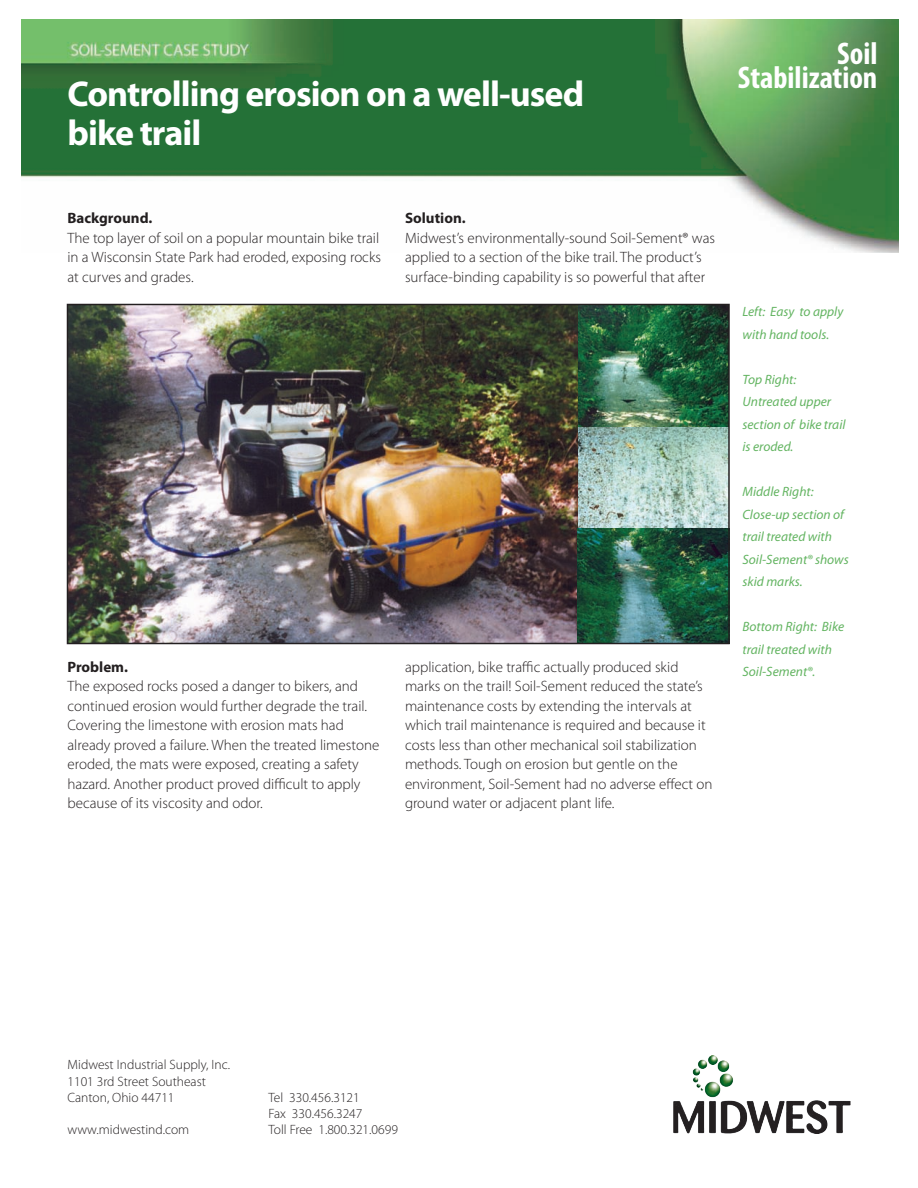
<style>
.page{position:relative;width:918px;height:1188px;background:#fff}
.page>*{position:absolute;margin:0;border:0;box-sizing:border-box;transform-origin:0 0}
.t1{font:700 36px "Myriad Pro";letter-spacing:-.025em;color:#fff}
.t2{font:700 condensed 31.5px "Myriad Pro";color:#fff}
.t3{font:300 15px/19.5px "Myriad Pro";color:#231f20}
.t4{font:700 15px "Myriad Pro";color:#231f20}
.t5{font:italic 13.5px/22.5px "Myriad Pro";color:#63b461}
.t6{font:300 13.5px "Myriad Pro";color:#231f20}
</style>
<div class="page">
<img style="left:21px;top:20px;width:877px;height:232px">
<img style="left:698px;top:1055px;width:31px;height:17px">
<img style="left:70px;top:307px;width:657px;height:334px">
<div style="left:67px;top:304px;width:663px;height:340px;border:2px solid #231f20"></div>
<p class="t1" style="left:68px;top:71px;width:518px">Controlling erosion on a well-used</p>
<p class="t1" style="left:68px;top:110px;width:135px">bike trail</p>
<p class="t2" style="left:837px;top:34px;width:42px">Soil</p>
<p class="t2" style="left:738px;top:58px;width:141px">Stabilization</p>
<p class="t4" style="left:68px;top:209px;width:86px">Background.</p>
<p class="t3" style="left:68px;top:228px;width:315px;text-align:justify">The top layer of soil on a popular mountain bike trail in a Wisconsin State Park had eroded, exposing rocks at curves and grades.</p>
<p class="t4" style="left:405px;top:209px;width:62px">Solution.</p>
<p class="t3" style="left:405px;top:228px;width:312px">Midwest’s environmentally-sound Soil-Sement® was applied to a section of the bike trail. The product’s surface-binding capability is so powerful that after</p>
<p class="t4" style="left:68px;top:657px;width:62px">Problem.</p>
<p class="t3" style="left:68px;top:676px;width:313px">The exposed rocks posed a danger to bikers, and continued erosion would further degrade the trail.<br>Covering the limestone with erosion mats had already proved a failure. When the treated limestone eroded, the mats were exposed, creating a safety hazard. Another product proved difficult to apply because of its viscosity and odor.</p>
<p class="t3" style="left:405px;top:657px;width:309px">application, bike traffic actually produced skid marks on the trail! Soil-Sement reduced the state’s maintenance costs by extending the intervals at which trail maintenance is required and because it costs less than other mechanical soil stabilization methods. Tough on erosion but gentle on the environment, Soil-Sement had no adverse effect on ground water or adjacent plant life.</p>
<p class="t5" style="left:742px;top:300px;width:102px">Left: Easy to apply with hand tools.</p>
<p class="t5" style="left:742px;top:368px;width:105px">Top Right:<br>Untreated upper section of bike trail is eroded.</p>
<p class="t5" style="left:742px;top:480px;width:108px">Middle Right:<br>Close-up section of trail treated with<br>Soil-Sement® shows skid marks.</p>
<p class="t5" style="left:742px;top:615px;width:103px">Bottom Right: Bike trail treated with<br>Soil-Sement®.</p>
<p class="t6" style="left:68px;top:1057px;width:164px">Midwest Industrial Supply, Inc.</p>
<p class="t6" style="left:68px;top:1073px;width:140px">1101 3rd Street Southeast</p>
<p class="t6" style="left:68px;top:1089px;width:109px">Canton, Ohio 44711</p>
<p class="t6" style="left:68px;top:1122px;width:123px">www.midwestind.com</p>
<p class="t6" style="left:269px;top:1089px;width:93px">Tel 330.456.3121</p>
<p class="t6" style="left:269px;top:1106px;width:95px">Fax 330.456.3247</p>
<p class="t6" style="left:269px;top:1122px;width:131px">Toll Free 1.800.321.0699</p>
</div>
